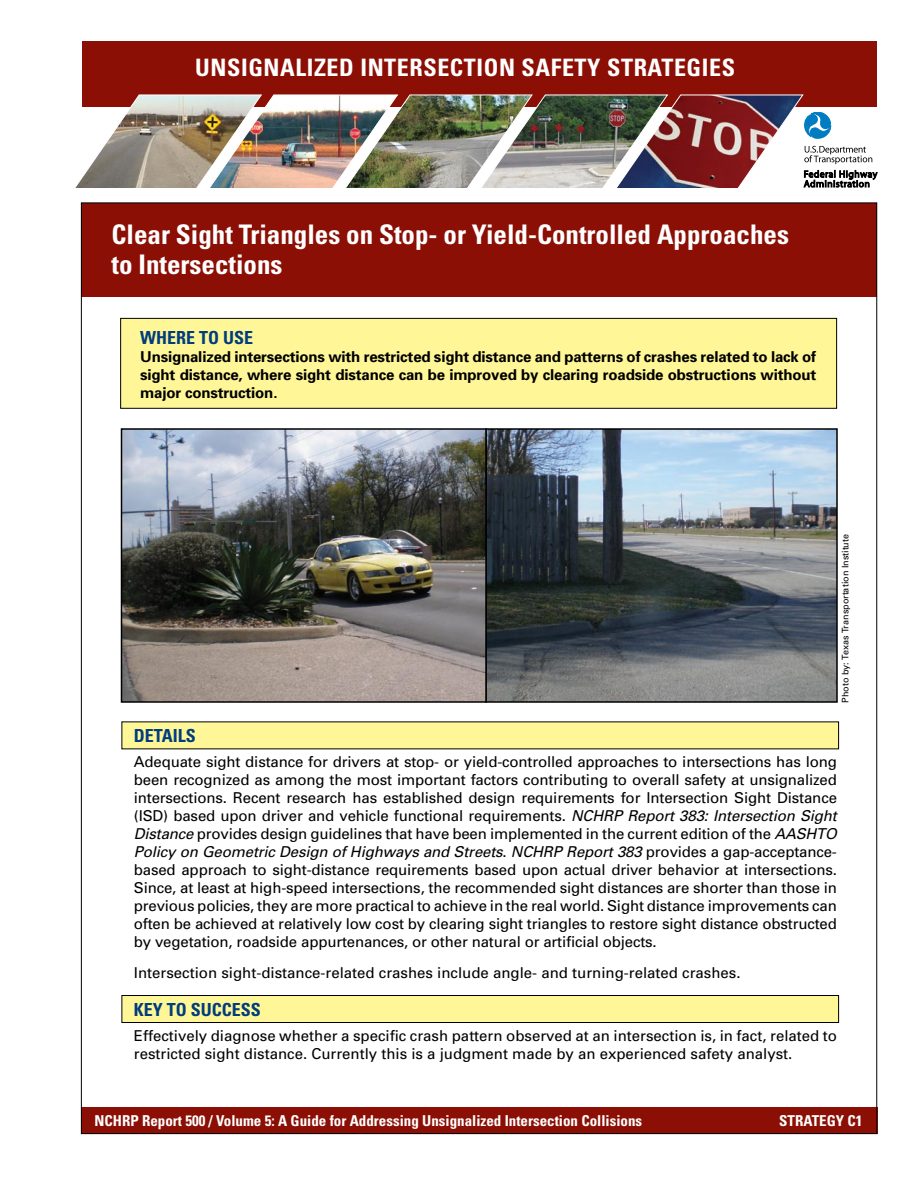
<style>
.page{position:relative;width:918px;height:1188px;background:#fff}
.page>*{position:absolute;margin:0;border:0;box-sizing:border-box;transform-origin:0 0}
.t1{font:700 condensed 27px/30px "Univers";color:#fff}
.t2{font:700 condensed 24px "Univers";letter-spacing:.025em;color:#fff}
.t3{font:700 condensed 18px "Univers";color:#003d7d}
.t4{font:15px/18px "Univers";color:#000;text-align:justify}
.t5{font:700 15px/18px "Univers";letter-spacing:-.01em;color:#000;text-align:justify}
.t6{font:700 condensed 15px "Univers";color:#fff}
.t7{font:9px "Univers";color:#000}
.s1{font-style:italic}
</style>
<div class="page">
<div style="left:122px;top:996px;width:717px;height:27px;background:#fff797"></div>
<div style="left:122px;top:995px;width:717px;height:28px;border:1px solid #000"></div>
<div style="left:81px;top:1107px;width:797px;height:27px;background:#8b0f04"></div>
<div style="left:122px;top:722px;width:717px;height:27px;background:#fff797"></div>
<div style="left:121px;top:318px;width:716px;height:90px;background:#fff797"></div>
<div style="left:120px;top:318px;width:717px;height:91px;border:1px solid #000"></div>
<div style="left:81px;top:203px;width:796px;height:94px;background:#8b0f04"></div>
<img style="left:124px;top:431px;width:711px;height:269px">
<div style="left:485px;top:428px;width:353px;height:275px;border:2px solid #000"></div>
<div style="left:82px;top:41px;width:795px;height:66px;background:#8b0f04"></div>
<div style="left:121px;top:428px;width:366px;height:275px;border:2px solid #000"></div>
<img style="left:75px;top:94px;width:803px;height:94px">
<h2 class="t2" style="left:195px;top:53px;width:541px">UNSIGNALIZED INTERSECTION SAFETY STRATEGIES</h2>
<h1 class="t1" style="left:112px;top:220px;width:679px">Clear Sight Triangles on Stop- or Yield-Controlled Approaches to Intersections</h1>
<p class="t3" style="left:140px;top:326px;width:115px">WHERE TO USE</p>
<p class="t5" style="left:140px;top:347px;width:678px">Unsignalized intersections with restricted sight distance and patterns of crashes related to lack of sight distance, where sight distance can be improved by clearing roadside obstructions without major construction.</p>
<p class="t7" style="left:840px;top:703px;width:170px;rotate:-90deg">Photo by: Texas Transportation Institute</p>
<p class="t3" style="left:134px;top:724px;width:63px">DETAILS</p>
<p class="t4" style="left:134px;top:752px;width:705px">Adequate sight distance for drivers at stop- or yield-controlled approaches to intersections has long been recognized as among the most important factors contributing to overall safety at unsignalized intersections. Recent research has established design requirements for Intersection Sight Distance (ISD) based upon driver and vehicle functional requirements. <span class="s1">NCHRP Report 383: Intersection Sight Distance</span> provides design guidelines that have been implemented in the current edition of the <span class="s1">AASHTO Policy on Geometric Design of Highways and Streets</span>. <span class="s1">NCHRP Report 383</span> provides a gap-acceptance&shy;based approach to sight-distance requirements based upon actual driver behavior at intersections.<br>Since, at least at high-speed intersections, the recommended sight distances are shorter than those in previous policies, they are more practical to achieve in the real world. Sight distance improvements can often be achieved at relatively low cost by clearing sight triangles to restore sight distance obstructed by vegetation, roadside appurtenances, or other natural or artificial objects.</p>
<p class="t4" style="left:134px;top:964px;width:608px">Intersection sight-distance-related crashes include angle- and turning-related crashes.</p>
<p class="t3" style="left:134px;top:999px;width:129px">KEY TO SUCCESS</p>
<p class="t4" style="left:134px;top:1027px;width:705px">Effectively diagnose whether a specific crash pattern observed at an intersection is, in fact, related to restricted sight distance. Currently this is a judgment made by an experienced safety analyst.</p>
<p class="t6" style="left:94px;top:1111px;width:549px">NCHRP Report 500 / Volume 5: A Guide for Addressing Unsignalized Intersection Collisions</p>
<p class="t6" style="left:779px;top:1111px;width:85px">STRATEGY C1</p>
</div>
